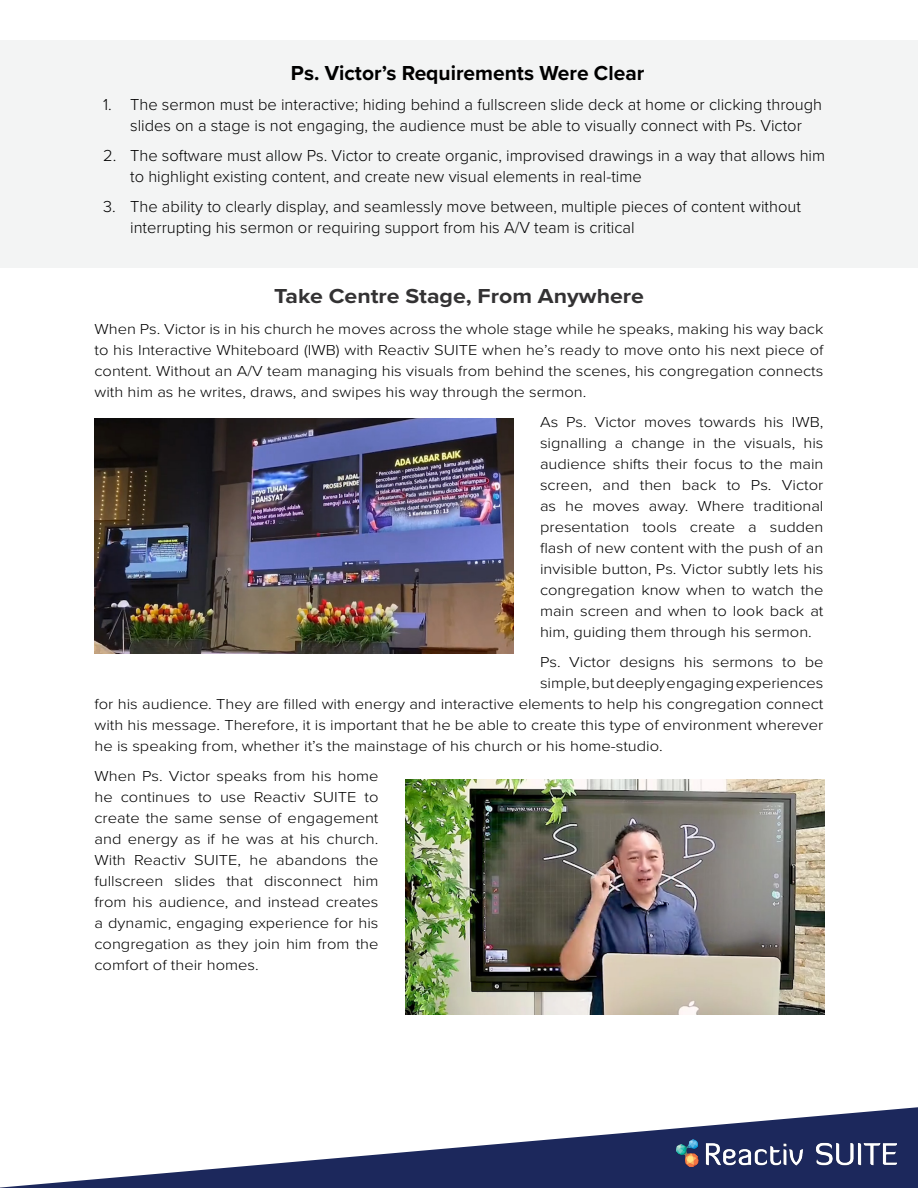
<style>
.page{position:relative;width:918px;height:1188px;background:#fff}
.page>*{position:absolute;margin:0;border:0;box-sizing:border-box;transform-origin:0 0}
.t1{font:700 21px "Proxima Nova";color:#000}
.t2{font:700 21px "Proxima Nova";color:#333233;scale:1.1 1}
.t3{font:300 16.5px/21px "Proxima Nova";color:#000}
.t4{font:300 15px/21px "Proxima Nova";color:#000;text-align:justify;scale:1.1 1}
</style>
<div class="page">
<div style="left:0;top:40px;width:918px;height:228px;background:#f3f4f4"></div>
<svg style="left:0;top:1107px;width:918px;height:81px"></svg>
<img style="left:676px;top:1139px;width:221px;height:28px">
<img style="left:94px;top:418px;width:419px;height:235px">
<img style="left:405px;top:779px;width:419px;height:235px">
<p class="t1" style="left:291px;top:58px;width:355px">Ps. Victor’s Requirements Were Clear</p>
<p class="t3" style="left:103px;top:94px;width:721px;text-align:center">1. The sermon must be interactive; hiding behind a fullscreen slide deck at home or clicking through slides on a stage is not engaging, the audience must be able to visually connect with Ps. Victor</p>
<p class="t3" style="left:130px;top:145px;width:697px;text-indent:-27px">2. The software must allow Ps. Victor to create organic, improvised drawings in a way that allows him to highlight existing content, and create new visual elements in real-time</p>
<p class="t3" style="left:130px;top:196px;width:672px;text-indent:-27px">3. The ability to clearly display, and seamlessly move between, multiple pieces of content without interrupting his sermon or requiring support from his A/V team is critical</p>
<p class="t2" style="left:274px;top:281px;width:338px">Take Centre Stage, From Anywhere</p>
<p class="t4" style="left:94px;top:318px;width:664px">When Ps. Victor is in his church he moves across the whole stage while he speaks, making his way back to his Interactive Whiteboard (IWB) with Reactiv SUITE when he’s ready to move onto his next piece of content. Without an A/V team managing his visuals from behind the scenes, his congregation connects with him as he writes, draws, and swipes his way through the sermon.</p>
<p class="t4" style="left:540px;top:411px;width:259px">As Ps. Victor moves towards his IWB, signalling a change in the visuals, his audience shifts their focus to the main screen, and then back to Ps. Victor as he moves away. Where traditional presentation tools create a sudden flash of new content with the push of an invisible button, Ps. Victor subtly lets his congregation know when to watch the main screen and when to look back at him, guiding them through his sermon.</p>
<p class="t4" style="left:540px;top:651px;width:259px">Ps. Victor designs his sermons to be</p>
<p class="t4" style="left:540px;top:672px;width:259px">simple, but deeply engaging experiences</p>
<p class="t4" style="left:94px;top:693px;width:664px">for his audience. They are filled with energy and interactive elements to help his congregation connect</p>
<p class="t4" style="left:94px;top:714px;width:664px">with his message. Therefore, it is important that he be able to create this type of environment wherever</p>
<p class="t4" style="left:94px;top:735px;width:518px">he is speaking from, whether it’s the mainstage of his church or his home-studio.</p>
<p class="t4" style="left:94px;top:765px;width:260px">When Ps. Victor speaks from his home he continues to use Reactiv SUITE to create the same sense of engagement and energy as if he was at his church.<br>With Reactiv SUITE, he abandons the fullscreen slides that disconnect him from his audience, and instead creates a dynamic, engaging experience for his congregation as they join him from the comfort of their homes.</p>
</div>
